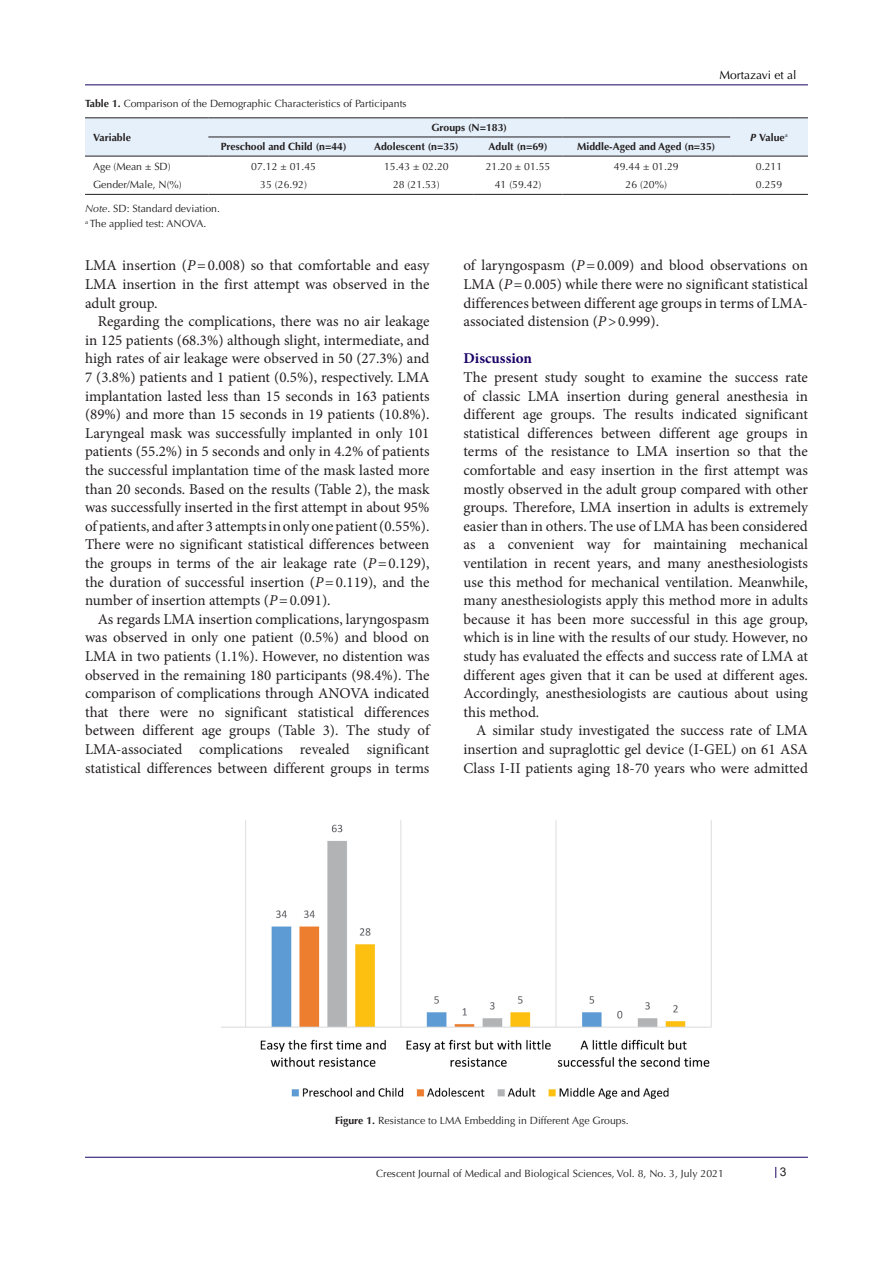
<style>
.page{position:relative;width:893px;height:1263px;background:#fff}
.page>*{position:absolute;margin:0;border:0;box-sizing:border-box;transform-origin:0 0}
.t1{font:15px/18.6px "Minion Pro";color:#231f20;text-align:justify}
.t2{font:700 15px "Minion Pro";color:#190066}
.t3{font:12px "Optima LT Std";color:#000001}
.t4{font:12px "Arial";color:#231f20}
.t5{font:10.5px "Optima LT Std";color:#231f20}
.t6{font:700 10.5px "Optima LT Std";color:#231f20}
.s1{font-weight:700}
.s2{font-style:italic}
</style>
<div class="page">
<hr style="left:85px;top:85px;width:723px;height:1px;background:#190066">
<hr style="left:85px;top:1157px;width:723px;height:1px;background:#190066">
<svg style="left:85px;top:118px;width:723px;height:38px;background:#e0e9f3"></svg>
<hr style="left:85px;top:117px;width:123px;height:1px;background:#231f20">
<hr style="left:208px;top:117px;width:151px;height:1px;background:#231f20">
<hr style="left:359px;top:117px;width:115px;height:1px;background:#231f20">
<hr style="left:474px;top:117px;width:88px;height:1px;background:#231f20">
<hr style="left:562px;top:117px;width:168px;height:1px;background:#231f20">
<hr style="left:730px;top:117px;width:78px;height:1px;background:#231f20">
<hr style="left:208px;top:137px;width:151px;height:1px;background:#231f20">
<hr style="left:359px;top:137px;width:115px;height:1px;background:#231f20">
<hr style="left:474px;top:137px;width:88px;height:1px;background:#231f20">
<hr style="left:562px;top:137px;width:168px;height:1px;background:#231f20">
<hr style="left:85px;top:156px;width:123px;height:1px;background:#231f20">
<hr style="left:208px;top:156px;width:151px;height:1px;background:#231f20">
<hr style="left:359px;top:156px;width:115px;height:1px;background:#231f20">
<hr style="left:474px;top:156px;width:88px;height:1px;background:#231f20">
<hr style="left:562px;top:156px;width:168px;height:1px;background:#231f20">
<hr style="left:730px;top:156px;width:78px;height:1px;background:#231f20">
<hr style="left:85px;top:194px;width:123px;height:1px;background:#231f20">
<hr style="left:208px;top:194px;width:151px;height:1px;background:#231f20">
<hr style="left:359px;top:194px;width:115px;height:1px;background:#231f20">
<hr style="left:474px;top:194px;width:88px;height:1px;background:#231f20">
<hr style="left:562px;top:194px;width:168px;height:1px;background:#231f20">
<hr style="left:730px;top:194px;width:78px;height:1px;background:#231f20">
<img style="left:221px;top:820px;width:491px;height:279px">
<p class="t3" style="left:719px;top:67px;width:78px">Mortazavi et al</p>
<p class="t5" style="left:85px;top:98px;width:323px"><span class="s1">Table 1.</span> Comparison of the Demographic Characteristics of Participants</p>
<p class="t6" style="left:93px;top:131px;width:39px">Variable</p>
<p class="t6" style="left:431px;top:122px;width:77px">Groups (N=183)</p>
<p class="t6" style="left:221px;top:141px;width:127px">Preschool and Child (n=44)</p>
<p class="t6" style="left:374px;top:141px;width:86px">Adolescent (n=35)</p>
<p class="t6" style="left:489px;top:141px;width:60px">Adult (n=69)</p>
<p class="t6" style="left:577px;top:141px;width:140px">Middle-Aged and Aged (n=35)</p>
<p class="t6" style="left:750px;top:131px;width:39px"><span class="s2">P</span> Value<sup>a</sup></p>
<p class="t5" style="left:93px;top:160px;width:79px">Age (Mean ± SD)</p>
<p class="t5" style="left:251px;top:160px;width:66px">07.12 ± 01.45</p>
<p class="t5" style="left:384px;top:160px;width:66px">15.43 ± 02.20</p>
<p class="t5" style="left:486px;top:160px;width:66px">21.20 ± 01.55</p>
<p class="t5" style="left:614px;top:160px;width:66px">49.44 ± 01.29</p>
<p class="t5" style="left:756px;top:160px;width:28px">0.211</p>
<p class="t5" style="left:93px;top:179px;width:90px">Gender/Male, N(%)</p>
<p class="t5" style="left:260px;top:179px;width:48px">35 (26.92)</p>
<p class="t5" style="left:393px;top:179px;width:48px">28 (21.53)</p>
<p class="t5" style="left:495px;top:179px;width:48px">41 (59.42)</p>
<p class="t5" style="left:626px;top:179px;width:43px">26 (20%)</p>
<p class="t5" style="left:756px;top:179px;width:28px">0.259</p>
<p class="t5" style="left:85px;top:203px;width:136px"><span class="s2">Note</span>. SD: Standard deviation.</p>
<p class="t5" style="left:85px;top:218px;width:123px"><sup>a</sup> The applied test: ANOVA.</p>
<p class="t1" style="left:85px;top:256px;width:346px">LMA insertion (<span class="s2">P</span>=0.008) so that comfortable and easy LMA insertion in the first attempt was observed in the adult group.</p>
<p class="t1" style="left:85px;top:312px;width:346px;text-indent:13px">Regarding the complications, there was no air leakage in 125 patients (68.3%) although slight, intermediate, and high rates of air leakage were observed in 50 (27.3%) and 7 (3.8%) patients and 1 patient (0.5%), respectively. LMA implantation lasted less than 15 seconds in 163 patients (89%) and more than 15 seconds in 19 patients (10.8%).<br>Laryngeal mask was successfully implanted in only 101 patients (55.2%) in 5 seconds and only in 4.2% of patients the successful implantation time of the mask lasted more than 20 seconds. Based on the results (Table 2), the mask was successfully inserted in the first attempt in about 95% of patients, and after 3 attempts in only one patient (0.55%).<br>There were no significant statistical differences between the groups in terms of the air leakage rate (<span class="s2">P</span>=0.129), the duration of successful insertion (<span class="s2">P</span>=0.119), and the number of insertion attempts (<span class="s2">P</span>=0.091).</p>
<p class="t1" style="left:85px;top:610px;width:346px;text-indent:13px">As regards LMA insertion complications, laryngospasm was observed in only one patient (0.5%) and blood on LMA in two patients (1.1%). However, no distention was observed in the remaining 180 participants (98.4%). The comparison of complications through ANOVA indicated that there were no significant statistical differences between different age groups (Table 3). The study of LMA-associated complications revealed significant statistical differences between different groups in terms</p>
<p class="t1" style="left:463px;top:256px;width:346px">of laryngospasm (<span class="s2">P</span>=0.009) and blood observations on LMA (<span class="s2">P</span>=0.005) while there were no significant statistical differences between different age groups in terms of LMA&shy;associated distension (<span class="s2">P</span>&gt;0.999).</p>
<p class="t2" style="left:463px;top:348px;width:70px">Discussion</p>
<p class="t1" style="left:463px;top:368px;width:346px">The present study sought to examine the success rate of classic LMA insertion during general anesthesia in different age groups. The results indicated significant statistical differences between different age groups in terms of the resistance to LMA insertion so that the comfortable and easy insertion in the first attempt was mostly observed in the adult group compared with other groups. Therefore, LMA insertion in adults is extremely easier than in others. The use of LMA has been considered as a convenient way for maintaining mechanical ventilation in recent years, and many anesthesiologists use this method for mechanical ventilation. Meanwhile, many anesthesiologists apply this method more in adults because it has been more successful in this age group, which is in line with the results of our study. However, no study has evaluated the effects and success rate of LMA at different ages given that it can be used at different ages.<br>Accordingly, anesthesiologists are cautious about using this method.</p>
<p class="t1" style="left:463px;top:721px;width:346px;text-indent:13px">A similar study investigated the success rate of LMA insertion and supraglottic gel device (I-GEL) on 61 ASA Class I-II patients aging 18-70 years who were admitted</p>
<p class="t5" style="left:335px;top:1114px;width:295px"><span class="s1">Figure 1.</span> Resistance to LMA Embedding in Different Age Groups.</p>
<p class="t5" style="left:376px;top:1167px;width:349px">Crescent Journal of Medical and Biological Sciences, Vol. 8, No. 3, July 2021</p>
<p class="t4" style="left:780px;top:1163px;width:8px">3</p>
</div>
